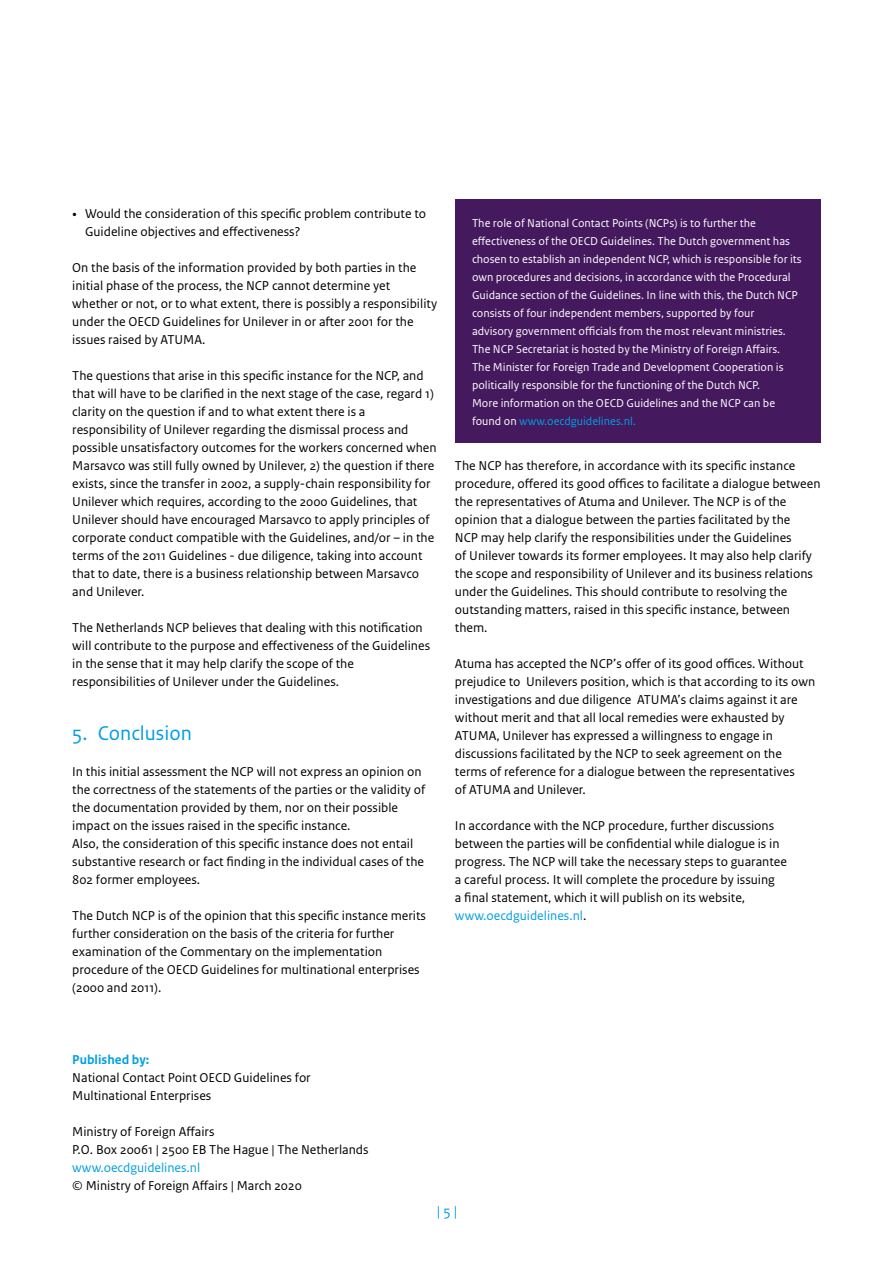
<style>
.page{position:relative;width:893px;height:1263px;background:#fff}
.page>*{position:absolute;margin:0;border:0;box-sizing:border-box;transform-origin:0 0}
.t1{font:21px "Rijksoverheid Sans Text";color:#009fe3}
.t2{font:15px "Rijksoverheid Sans Text";color:#009fe3}
.t3{font:13.5px/18px "Rijksoverheid Sans Text";color:#000}
.t4{font:13.5px "Rijksoverheid Sans Text";color:#009fe3}
.t5{font:700 13.5px "Rijksoverheid Sans Text";color:#009fe3}
.t6{font:12px/18px "Rijksoverheid Sans Text";color:#fff}
.s1{font-family:"Rijksoverheid Serif"}
.s2{color:#009fe3}
</style>
<div class="page">
<div style="left:455px;top:200px;width:365px;height:243px;background:#44195e"></div>
<p class="t3" style="left:85px;top:205px;width:343px;text-indent:-13px"><span class="s1">•</span> Would the consideration of this specifc problem contribute to<br>Guideline objectives and efectiveness?</p>
<p class="t3" style="left:72px;top:259px;width:366px">On the basis of the information provided by both parties in the initial phase of the process, the NCP cannot determine yet whether or not, or to what extent, there is possibly a responsibility under the OECD Guidelines for Unilever in or afer 2001 for the issues raised by ATUMA.</p>
<p class="t3" style="left:72px;top:367px;width:366px">The questions that arise in this specifc instance for the NCP, and that will have to be clarifed in the next stage of the case, regard 1) clarity on the question if and to what extent there is a responsibility of Unilever regarding the dismissal process and possible unsatisfactory outcomes for the workers concerned when Marsavco was still fully owned by Unilever, 2) the question if there exists, since the transfer in 2002, a supply-chain responsibility for Unilever which requires, according to the 2000 Guidelines, that Unilever should have encouraged Marsavco to apply principles of corporate conduct compatible with the Guidelines, and/or – in the terms of the 2011 Guidelines - due diligence, taking into account that to date, there is a business relationship between Marsavco and Unilever.</p>
<p class="t3" style="left:72px;top:619px;width:359px">The Netherlands NCP believes that dealing with this notifcation will contribute to the purpose and efectiveness of the Guidelines in the sense that it may help clarify the scope of the responsibilities of Unilever under the Guidelines.</p>
<h2 class="t1" style="left:72px;top:721px;width:121px">5. Conclusion</h2>
<p class="t3" style="left:72px;top:763px;width:355px">In this initial assessment the NCP will not express an opinion on the correctness of the statements of the parties or the validity of the documentation provided by them, nor on their possible impact on the issues raised in the specifc instance.<br>Also, the consideration of this specifc instance does not entail substantive research or fact fnding in the individual cases of the 802 former employees.</p>
<p class="t3" style="left:72px;top:907px;width:355px">The Dutch NCP is of the opinion that this specifc instance merits further consideration on the basis of the criteria for further examination of the Commentary on the implementation procedure of the OECD Guidelines for multinational enterprises (2000 and 2011).</p>
<p class="t6" style="left:472px;top:214px;width:331px">The role of National Contact Points (NCPs) is to further the efectiveness of the OECD Guidelines. The Dutch government has chosen to establish an independent NCP, which is responsible for its own procedures and decisions, in accordance with the Procedural Guidance section of the Guidelines. In line with this, the Dutch NCP consists of four independent members, supported by four<br>advisory government ofcials from the most relevant ministries.<br>The NCP Secretariat is hosted by the Ministry of Foreign Afairs.<br>The Minister for Foreign Trade and Development Cooperation is politically responsible for the functioning of the Dutch NCP.<br>More information on the OECD Guidelines and the NCP can be found on <span class="s2">www.oecdguidelines.nl.</span></p>
<p class="t3" style="left:455px;top:457px;width:367px">The NCP has therefore, in accordance with its specifc instance procedure, ofered its good ofces to facilitate a dialogue between the representatives of Atuma and Unilever. The NCP is of the opinion that a dialogue between the parties facilitated by the<br>NCP may help clarify the responsibilities under the Guidelines<br>of Unilever towards its former employees. It may also help clarify the scope and responsibility of Unilever and its business relations under the Guidelines. This should contribute to resolving the outstanding maters, raised in this specifc instance, between them.</p>
<p class="t3" style="left:455px;top:655px;width:362px">Atuma has accepted the NCP’s ofer of its good ofces. Without prejudice to Unilevers position, which is that according to its own investigations and due diligence ATUMA’s claims against it are without merit and that all local remedies were exhausted by ATUMA, Unilever has expressed a willingness to engage in discussions facilitated by the NCP to seek agreement on the terms of reference for a dialogue between the representatives<br>of ATUMA and Unilever.</p>
<p class="t3" style="left:455px;top:817px;width:333px">In accordance with the NCP procedure, further discussions between the parties will be confdential while dialogue is in progress. The NCP will take the necessary steps to guarantee a careful process. It will complete the procedure by issuing<br>a fnal statement, which it will publish on its website, <span class="s2">www.oecdguidelines.nl</span>.</p>
<p class="t5" style="left:72px;top:1052px;width:79px">Published by:</p>
<p class="t3" style="left:72px;top:1069px;width:240px">National Contact Point OECD Guidelines for<br>Multinational Enterprises</p>
<p class="t3" style="left:72px;top:1123px;width:144px">Ministry of Foreign Afairs</p>
<p class="t3" style="left:72px;top:1141px;width:298px">P.O. Box 20061 | 2500 EB The Hague | The Netherlands</p>
<p class="t4" style="left:72px;top:1160px;width:130px">www.oecdguidelines.nl</p>
<p class="t3" style="left:72px;top:1177px;width:231px">© Ministry of Foreign Afairs | March 2020</p>
<p class="t2" style="left:437px;top:1202px;width:22px">| 5 |</p>
</div>
